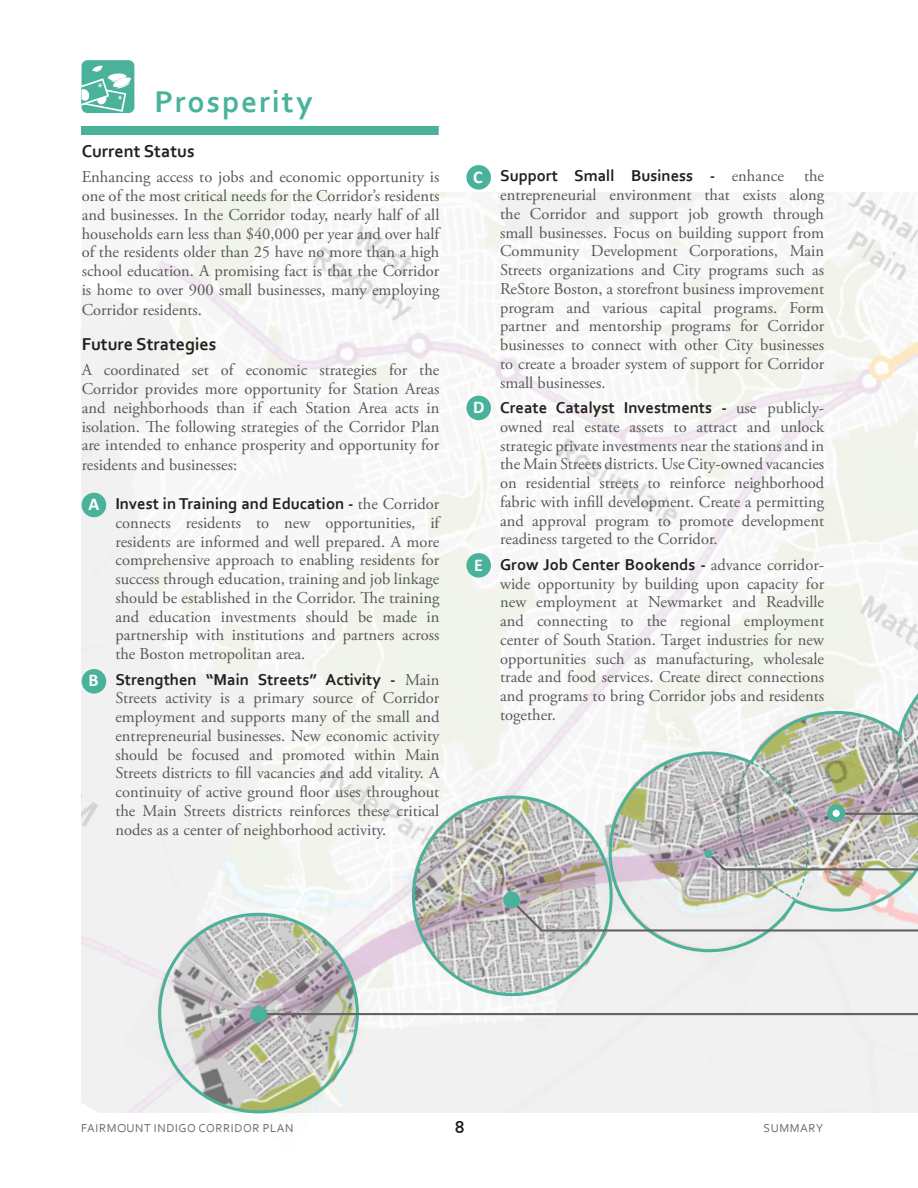
<style>
.page{position:relative;width:918px;height:1188px;background:#fff}
.page>*{position:absolute;margin:0;border:0;box-sizing:border-box;transform-origin:0 0}
.t1{font:700 31.5px "Corbel";letter-spacing:.06em;color:#4ab29b}
.Heading_3_left_align{font:700 18px "Corbel";color:#231f20}
.t2{font:700 18px "Calibri";color:#fff}
.Cecil_lead-in_paragr{font:16.5px/18.8px "Adobe Garamond Pro";color:#57585a;text-align:justify}
.t3{font:12px "Corbel";letter-spacing:.05em;color:#6c6d70}
.s1{font-family:"Corbel";font-weight:700;color:#231f20}
</style>
<div class="page">
<img style="left:81px;top:192px;width:837px;height:921px">
<img style="left:121px;top:877px;width:274px;height:237px">
<img style="left:375px;top:760px;width:274px;height:273px">
<div style="left:572px;top:954px;width:224px;height:34px;background:#f1f1f1"></div>
<img style="left:859px;top:640px;width:59px;height:14px">
<svg style="left:81px;top:192px;width:122px;height:200px"></svg>
<svg style="left:509px;top:654px;width:409px;height:300px"></svg>
<hr style="left:264px;top:1013px;width:654px;height:2px;background:#636366">
<svg style="left:830px;top:807px;width:12px;height:13px"></svg>
<div style="left:827px;top:804px;width:18px;height:18px;border:5px solid #4ab29b;border-radius:50%"></div>
<div style="left:503px;top:892px;width:17px;height:16px;background:#4ab29b;border-radius:50%"></div>
<div style="left:250px;top:1006px;width:17px;height:17px;background:#4ab29b;border-radius:50%"></div>
<div style="left:704px;top:850px;width:9px;height:8px;background:#4ab29b;border-radius:50%"></div>
<div style="left:82px;top:493px;width:24px;height:24px;background:#4ab29b;border-radius:50%"></div>
<div style="left:82px;top:669px;width:24px;height:25px;background:#4ab29b;border-radius:50%"></div>
<div style="left:466px;top:165px;width:25px;height:25px;background:#4ab29b;border-radius:50%"></div>
<div style="left:466px;top:396px;width:25px;height:24px;background:#4ab29b;border-radius:50%"></div>
<div style="left:466px;top:553px;width:25px;height:25px;background:#4ab29b;border-radius:50%"></div>
<div style="left:81px;top:126px;width:358px;height:9px;background:#4ab29b"></div>
<div style="left:82px;top:60px;width:52px;height:53px;background:#4ab29b;border-radius:6px"></div>
<svg style="left:82px;top:66px;width:50px;height:46px"></svg>
<p class="t1" style="left:154px;top:82px;width:160px">Prosperity</p>
<p class="Heading_3_left_align" style="left:82px;top:140px;width:114px">Current Status</p>
<p class="Cecil_lead-in_paragr" style="left:82px;top:168px;width:359px">Enhancing access to jobs and economic opportunity is one of the most critical needs for the Corridor’s residents and businesses. In the Corridor today, nearly half of all households earn less than $40,000 per year and over half of the residents older than 25 have no more than a high school education. A promising fact is that the Corridor is home to over 900 small businesses, many employing Corridor residents.</p>
<p class="Heading_3_left_align" style="left:82px;top:333px;width:136px">Future Strategies</p>
<p class="Cecil_lead-in_paragr" style="left:82px;top:361px;width:359px">A coordinated set of economic strategies for the Corridor provides more opportunity for Station Areas and neighborhoods than if each Station Area acts in isolation. The following strategies of the Corridor Plan are intended to enhance prosperity and opportunity for residents and businesses:</p>
<p class="Cecil_lead-in_paragr" style="left:115px;top:495px;width:326px;text-indent:-27px"><span class="s1">• Invest in Training and Education -</span> the Corridor connects residents to new opportunities, if residents are informed and well prepared. A more comprehensive approach to enabling residents for success through education, training and job linkage should be established in the Corridor. The training and education investments should be made in partnership with institutions and partners across the Boston metropolitan area.</p>
<p class="Cecil_lead-in_paragr" style="left:115px;top:671px;width:326px;text-indent:-27px"><span class="s1">• Strengthen “Main Streets” Activity -</span> Main Streets activity is a primary source of Corridor employment and supports many of the small and entrepreneurial businesses. New economic activity should be focused and promoted within Main Streets districts to fill vacancies and add vitality. A continuity of active ground floor uses throughout the Main Streets districts reinforces these critical nodes as a center of neighborhood activity.</p>
<p class="t2" style="left:88px;top:493px;width:12px">A</p>
<p class="t2" style="left:88px;top:669px;width:12px">B</p>
<p class="Cecil_lead-in_paragr" style="left:500px;top:167px;width:326px;text-indent:-27px"><span class="s1">• Support Small Business -</span> enhance the entrepreneurial environment that exists along the Corridor and support job growth through small businesses. Focus on building support from Community Development Corporations, Main Streets organizations and City programs such as ReStore Boston, a storefront business improvement program and various capital programs. Form partner and mentorship programs for Corridor businesses to connect with other City businesses to create a broader system of support for Corridor small businesses.</p>
<p class="Cecil_lead-in_paragr" style="left:500px;top:399px;width:326px;text-indent:-27px"><span class="s1">• Create Catalyst Investments -</span> use publicly&shy;owned real estate assets to attract and unlock strategic private investments near the stations and in the Main Streets districts. Use City-owned vacancies on residential streets to reinforce neighborhood fabric with infill development. Create a permitting and approval program to promote development readiness targeted to the Corridor.</p>
<p class="Cecil_lead-in_paragr" style="left:500px;top:556px;width:326px;text-indent:-27px"><span class="s1">• Grow Job Center Bookends -</span> advance corridor&shy;wide opportunity by building upon capacity for new employment at Newmarket and Readville and connecting to the regional employment center of South Station. Target industries for new opportunities such as manufacturing, wholesale trade and food services. Create direct connections and programs to bring Corridor jobs and residents together.</p>
<p class="t2" style="left:473px;top:165px;width:11px">C</p>
<p class="t2" style="left:473px;top:396px;width:13px">D</p>
<p class="t2" style="left:474px;top:553px;width:10px">E</p>
<p class="t3" style="left:81px;top:1121px;width:214px">FAIRMOUNT INDIGO CORRIDOR PLAN</p>
<p class="Heading_3_left_align" style="left:455px;top:1115px;width:12px">8</p>
<p class="t3" style="left:763px;top:1121px;width:61px">SUMMARY</p>
</div>
